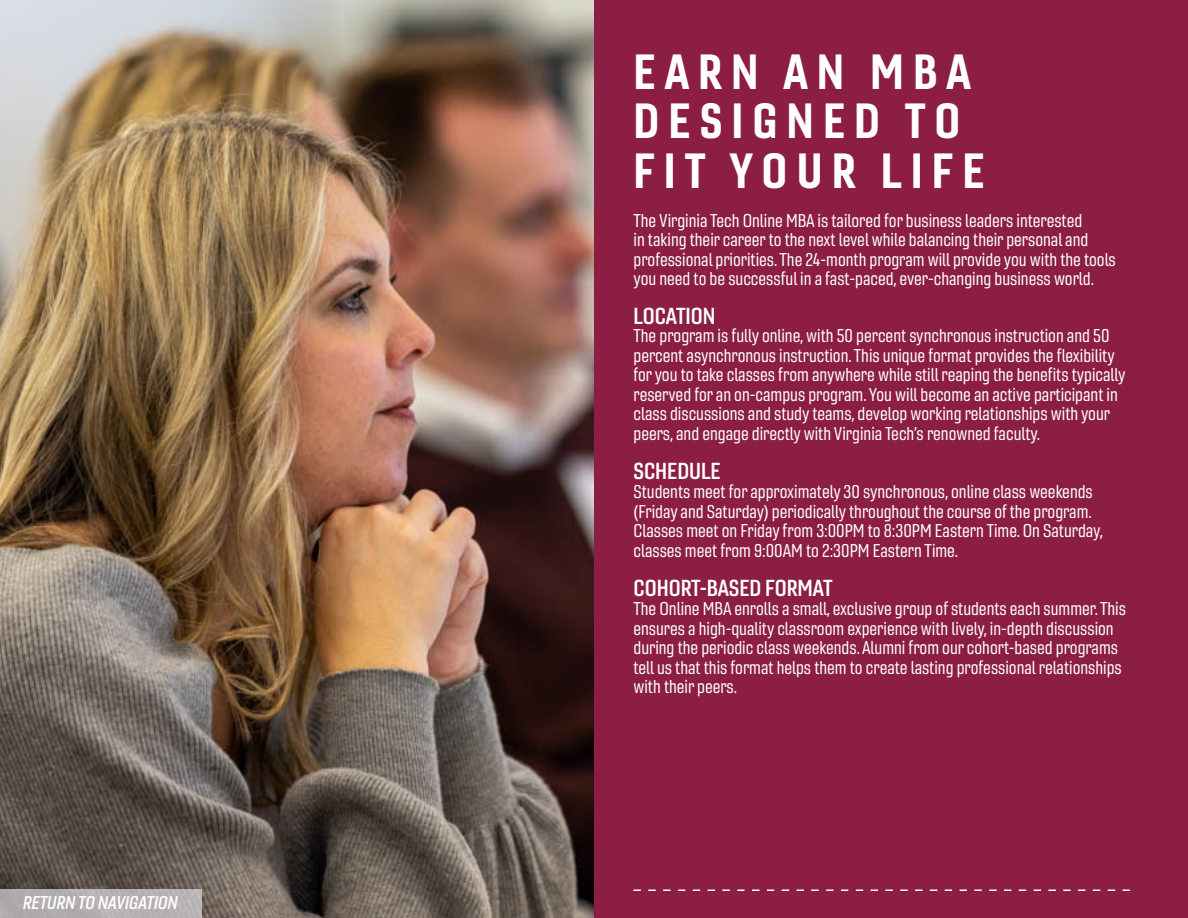
<style>
.page{position:relative;width:1188px;height:918px;background:#fff}
.page>*{position:absolute;margin:0;border:0;box-sizing:border-box;transform-origin:0 0}
.t1{font:48px/49.5px "Gineso Con Bol";letter-spacing:.19em;color:#fff}
.t2{font:22.5px "Gineso Con Dem";color:#fff}
.t3{font:18px/19.5px "Gineso Con Reg";color:#fff}
.t4{font:18px "Gineso Con Dem It";color:#fff}
</style>
<div class="page">
<img style="left:0;top:0;width:594px;height:918px">
<div style="left:594px;top:0;width:594px;height:918px;background:#8b1e42"></div>
<svg style="left:633px;top:890px;width:497px;height:1px"></svg>
<div style="left:0;top:890px;width:202px;height:28px;background:#b5afb0"></div>
<p class="t4" style="left:23px;top:892px;width:156px">RETURN TO NAVIGATION</p>
<p class="t1" style="left:633px;top:46px;width:352px">EARN AN MBA<br>DESIGNED TO<br>FIT YOUR LIFE</p>
<p class="t3" style="left:633px;top:210px;width:484px">The Virginia Tech Online MBA is tailored for business leaders interested<br>in taking their career to the next level while balancing their personal and professional priorities. The 24-month program will provide you with the tools you need to be successful in a fast-paced, ever-changing business world.</p>
<p class="t2" style="left:633px;top:302px;width:84px">LOCATION</p>
<p class="t3" style="left:633px;top:326px;width:494px">The program is fully online, with 50 percent synchronous instruction and 50 percent asynchronous instruction. This unique format provides the flexibility for you to take classes from anywhere while still reaping the benefits typically reserved for an on-campus program. You will become an active participant in class discussions and study teams, develop working relationships with your peers, and engage directly with Virginia Tech’s renowned faculty.</p>
<p class="t2" style="left:633px;top:456px;width:89px">SCHEDULE</p>
<p class="t3" style="left:633px;top:482px;width:461px">Students meet for approximately 30 synchronous, online class weekends</p>
<p class="t3" style="left:633px;top:501px;width:460px">(Friday and Saturday) periodically throughout the course of the program.</p>
<p class="t3" style="left:633px;top:521px;width:471px">Classes meet on Friday from 3:00PM to 8:30PM Eastern Time. On Saturday,</p>
<p class="t3" style="left:633px;top:540px;width:326px">classes meet from 9:00AM to 2:30PM Eastern Time.</p>
<p class="t2" style="left:633px;top:573px;width:201px">COHORT-BASED FORMAT</p>
<p class="t3" style="left:633px;top:599px;width:494px">The Online MBA enrolls a small, exclusive group of students each summer. This ensures a high-quality classroom experience with lively, in-depth discussion during the periodic class weekends. Alumni from our cohort-based programs tell us that this format helps them to create lasting professional relationships with their peers.</p>
</div>
